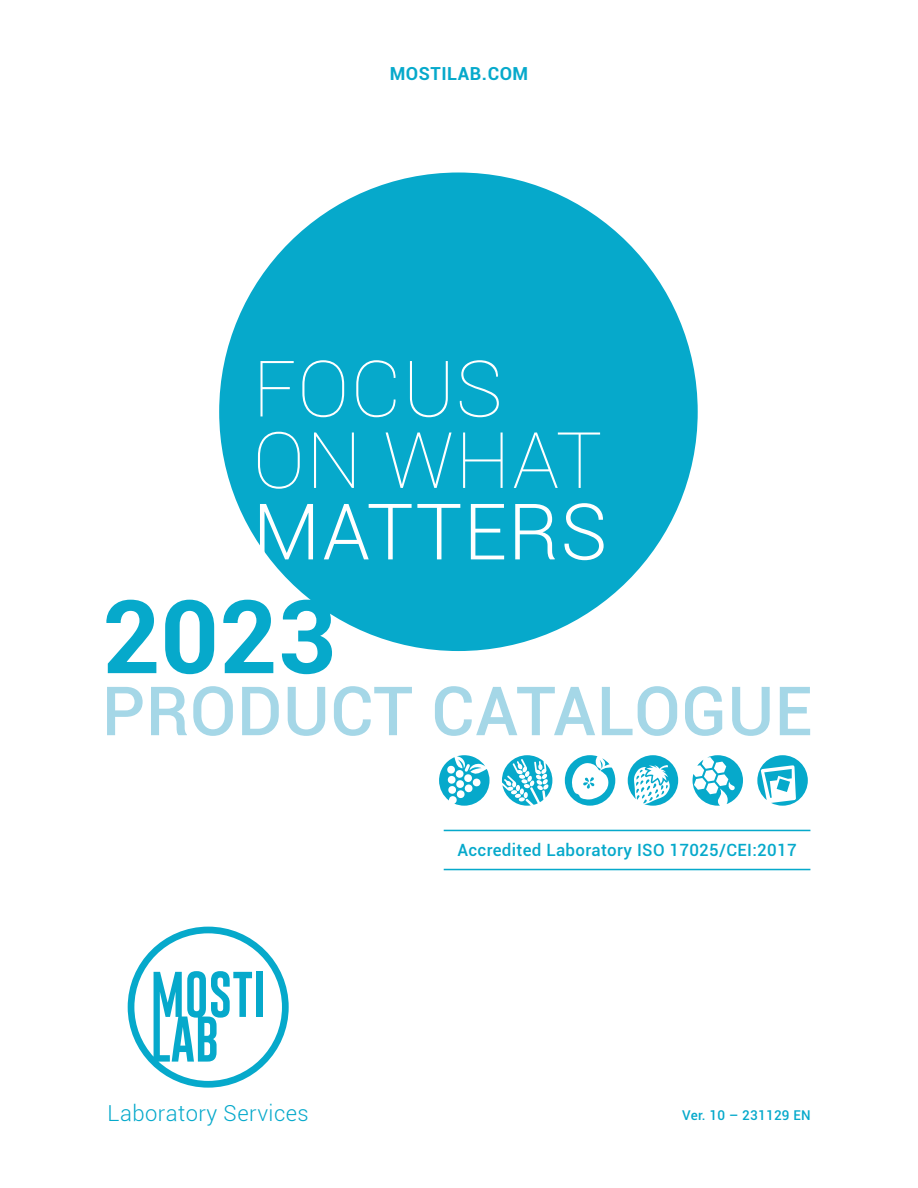
<style>
.page{position:relative;width:918px;height:1188px;background:#fff}
.page>*{position:absolute;margin:0;border:0;box-sizing:border-box;transform-origin:0 0}
.t1{font:700 101.85px "Roboto";color:#06a9cb}
.t2{font:100 78px/71.4px "Roboto";letter-spacing:.02em;color:#fff}
.t3{font:300 78px "Roboto";letter-spacing:.02em;color:#fff}
.t4{font:500 67.95px "Roboto";letter-spacing:.01em;color:#a5d7e7}
.t5{font:300 22.05px "Roboto";letter-spacing:.02em;color:#06a9cb}
.t6{font:700 18px "Roboto";letter-spacing:.03em;color:#06a9cb}
.t7{font:500 16.95px "Roboto";letter-spacing:.02em;color:#06a9cb}
.t8{font:500 13.5px "Roboto";letter-spacing:.02em;color:#06a9cb}
</style>
<div class="page">
<svg style="left:128px;top:927px;width:161px;height:161px"></svg>
<svg style="left:439px;top:755px;width:51px;height:51px"></svg>
<svg style="left:502px;top:755px;width:50px;height:51px"></svg>
<svg style="left:565px;top:755px;width:50px;height:51px"></svg>
<svg style="left:757px;top:755px;width:51px;height:51px"></svg>
<svg style="left:628px;top:755px;width:50px;height:51px"></svg>
<svg style="left:693px;top:755px;width:50px;height:51px"></svg>
<hr style="left:444px;top:830px;width:366px;height:1px;background:#06a9cb">
<hr style="left:444px;top:869px;width:366px;height:1px;background:#06a9cb">
<div style="left:219px;top:173px;width:479px;height:478px;background:#06a9cb;border-radius:50%"></div>
<p class="t6" style="left:390px;top:61px;width:140px">MOSTILAB.COM</p>
<h2 class="t2" style="left:253px;top:350px;width:351px">FOCUS<br>ON WHAT</h2>
<h2 class="t3" style="left:253px;top:478px;width:349px">matters</h2>
<h1 class="t1" style="left:102px;top:565px;width:235px">2023</h1>
<h3 class="t4" style="left:102px;top:663px;width:705px">product catalogue</h3>
<p class="t7" style="left:457px;top:838px;width:341px">Accredited Laboratory ISO 17025/CEI:2017</p>
<h3 class="t5" style="left:108px;top:1098px;width:203px">Laboratory Services</h3>
<p class="t8" style="left:682px;top:1105px;width:130px">Ver. 10 – 231129 EN</p>
</div>
